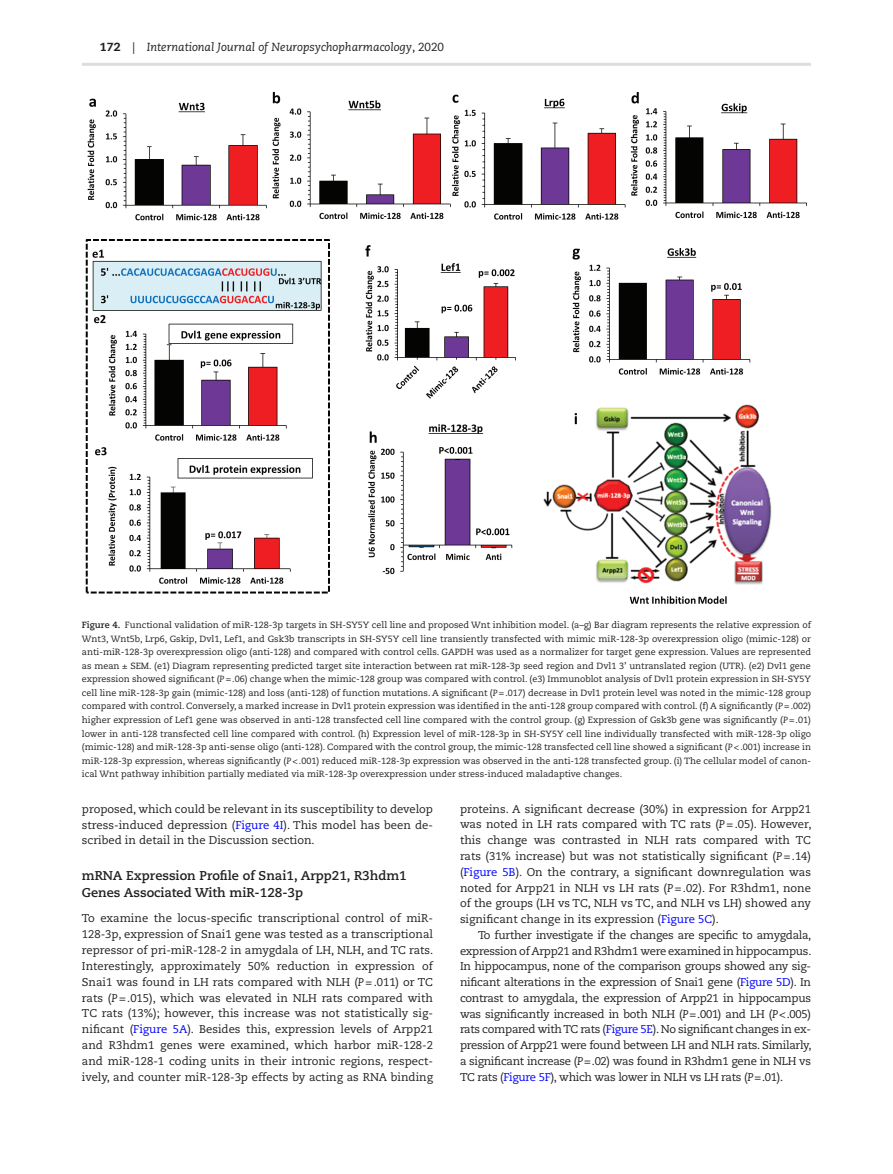
<style>
.page{position:relative;width:893px;height:1174px;background:#fff}
.page>*{position:absolute;margin:0;border:0;box-sizing:border-box;transform-origin:0 0}
.t1{font:700 12.75px/16.5px "Caecilia LT Std";color:#231f20}
.t2{font:italic 11.7px "Caecilia LT Std";color:#231f20}
.t3{font:11.25px/15.8px "Caecilia LT Std";color:#231f20;text-align:justify}
.t4{font:9px/13.5px "Caecilia LT Std";color:#231f20;text-align:justify}
.s1{font-weight:800;font-style:normal}
.s2{font-style:normal}
.s3{font-weight:700}
.s4{font-style:italic}
.s5{color:#00f}
</style>
<div class="page">
<hr style="left:82px;top:63px;width:729px;height:3px;background:#dcdddf">
<img style="left:86px;top:92px;width:721px;height:512px">
<p class="t2" style="left:100px;top:40px;width:346px"><span class="s1">172</span> <span class="s2">|</span> International Journal of Neuropsychopharmacology<span class="s2">, 2020</span></p>
<p class="t4" style="left:82px;top:619px;width:731px"><span class="s3">Figure 4.</span> Functional validation of miR-128-3p targets in SH-SY5Y cell line and proposed Wnt inhibition model. (a–g) Bar diagram represents the relative expression of Wnt3, Wnt5b, Lrp6, Gskip, Dvl1, Lef1, and Gsk3b transcripts in SH-SY5Y cell line transiently transfected with mimic miR-128-3p overexpression oligo (mimic-128) or anti-miR-128-3p overexpression oligo (anti-128) and compared with control cells. GAPDH was used as a normalizer for target gene expression. Values are represented as mean ± SEM. (e1) Diagram representing predicted target site interaction between rat miR-128-3p seed region and Dvl1 3’ untranslated region (UTR). (e2) Dvl1 gene expression showed significant (<span class="s4">P</span>=.06) change when the mimic-128 group was compared with control. (e3) Immunoblot analysis of Dvl1 protein expression in SH-SY5Y cell line miR-128-3p gain (mimic-128) and loss (anti-128) of function mutations. A significant (<span class="s4">P</span>=.017) decrease in Dvl1 protein level was noted in the mimic-128 group compared with control. Conversely, a marked increase in Dvl1 protein expression was identified in the anti-128 group compared with control. (f) A significantly (<span class="s4">P</span>=.002) higher expression of Lef1 gene was observed in anti-128 transfected cell line compared with the control group. (g) Expression of Gsk3b gene was significantly (<span class="s4">P</span>=.01) lower in anti-128 transfected cell line compared with control. (h) Expression level of miR-128-3p in SH-SY5Y cell line individually transfected with miR-128-3p oligo (mimic-128) and miR-128-3p anti-sense oligo (anti-128). Compared with the control group, the mimic-128 transfected cell line showed a significant (<span class="s4">P</span>&lt;.001) increase in miR-128-3p expression, whereas significantly (<span class="s4">P</span>&lt;.001) reduced miR-128-3p expression was observed in the anti-128 transfected group. (i) The cellular model of canon&shy;ical Wnt pathway inhibition partially mediated via miR-128-3p overexpression under stress-induced maladaptive changes.</p>
<p class="t3" style="left:82px;top:801px;width:353px">proposed, which could be relevant in its susceptibility to develop stress-induced depression (<span class="s5">Figure 4I</span>). This model has been de&shy;scribed in detail in the Discussion section.</p>
<p class="t1" style="left:82px;top:868px;width:326px">mRNA Expression Profile of Snai1, Arpp21, R3hdm1<br>Genes Associated With miR-128-3p</p>
<p class="t3" style="left:82px;top:911px;width:353px">To examine the locus-specific transcriptional control of miR-128-3p, expression of Snai1 gene was tested as a transcriptional repressor of pri-miR-128-2 in amygdala of LH, NLH, and TC rats.<br>Interestingly, approximately 50% reduction in expression of Snai1 was found in LH rats compared with NLH (<span class="s4">P</span>=.011) or TC rats (<span class="s4">P</span>=.015), which was elevated in NLH rats compared with TC rats (13%); however, this increase was not statistically sig&shy;nificant (<span class="s5">Figure 5A</span>). Besides this, expression levels of Arpp21 and R3hdm1 genes were examined, which harbor miR-128-2 and miR-128-1 coding units in their intronic regions, respect&shy;ively, and counter miR-128-3p effects by acting as RNA binding</p>
<p class="t3" style="left:460px;top:801px;width:353px">proteins. A significant decrease (30%) in expression for Arpp21 was noted in LH rats compared with TC rats (<span class="s4">P</span>=.05). However, this change was contrasted in NLH rats compared with TC rats (31% increase) but was not statistically significant (<span class="s4">P</span>=.14) (<span class="s5">Figure 5B</span>). On the contrary, a significant downregulation was noted for Arpp21 in NLH vs LH rats (<span class="s4">P</span>=.02). For R3hdm1, none of the groups (LH vs TC, NLH vs TC, and NLH vs LH) showed any significant change in its expression (<span class="s5">Figure 5C</span>).</p>
<p class="t3" style="left:460px;top:927px;width:353px;text-indent:18px">To further investigate if the changes are specific to amygdala, expression of Arpp21 and R3hdm1 were examined in hippocampus.<br>In hippocampus, none of the comparison groups showed any sig&shy;nificant alterations in the expression of Snai1 gene (<span class="s5">Figure 5D</span>). In contrast to amygdala, the expression of Arpp21 in hippocampus was significantly increased in both NLH (<span class="s4">P</span>=.001) and LH (<span class="s4">P</span>&lt;.005) rats compared with TC rats (<span class="s5">Figure 5E</span>). No significant changes in ex&shy;pression of Arpp21 were found between LH and NLH rats. Similarly, a significant increase (<span class="s4">P</span>=.02) was found in R3hdm1 gene in NLH vs TC rats (<span class="s5">Figure 5F</span>), which was lower in NLH vs LH rats (<span class="s4">P</span>=.01).</p>
</div>
